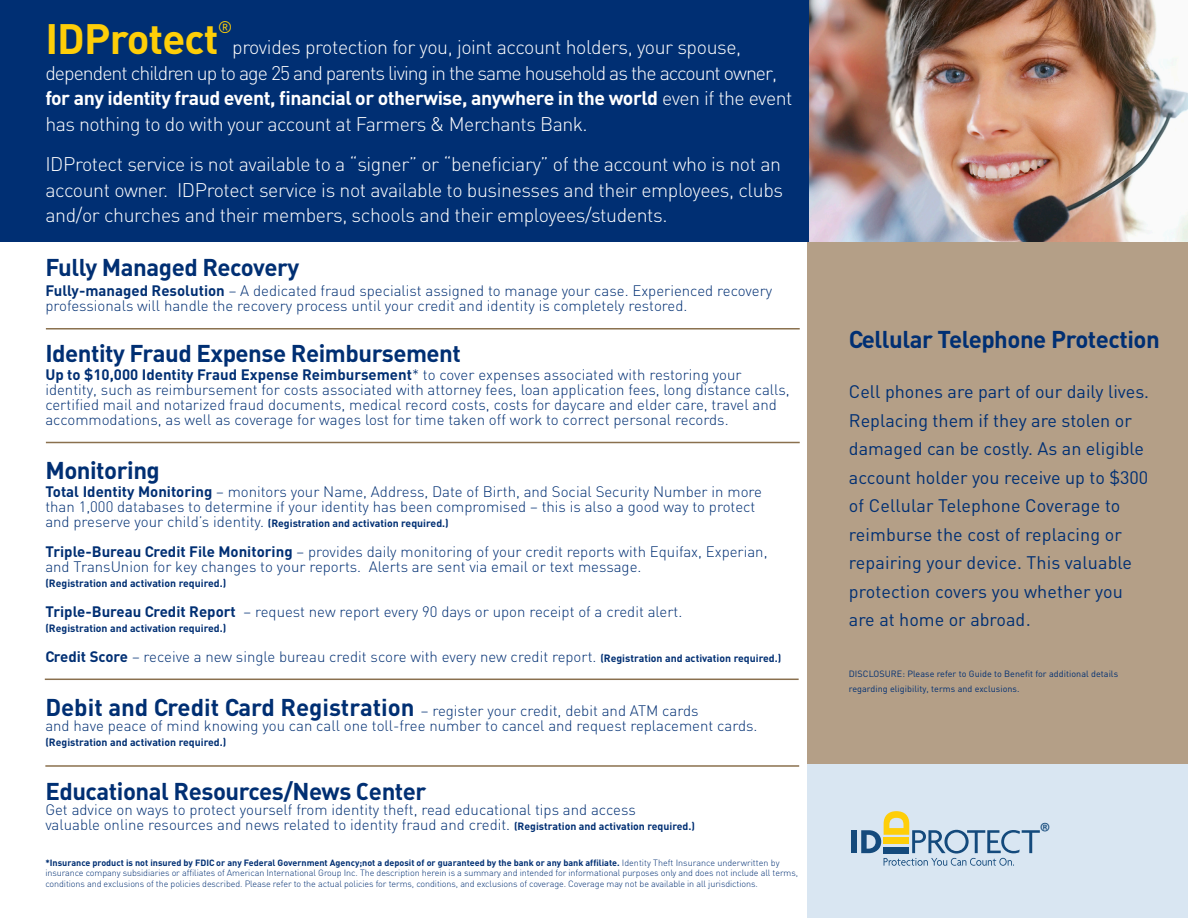
<style>
.page{position:relative;width:1188px;height:918px;background:#fff}
.page>*{position:absolute;margin:0;border:0;box-sizing:border-box;transform-origin:0 0}
.t1{font:700 42px "DIN";letter-spacing:-.02em;color:#fece08}
.t2{font:24px "DIN Bold Alternate";letter-spacing:-.02em;color:#002f73}
.t3{font:700 24px "DIN";letter-spacing:-.02em;color:#002f73}
.t4{font:300 19.5px/25.5px "DIN";letter-spacing:-.025em;color:#fff}
.t5{font:700 19.35px "Myriad";color:#144a7c}
.t6{font:18px/28.5px "DIN";color:#002f73}
.t7{font:16.65px "DIN";color:#fece08}
.t8{font:300 15px/15px "DIN";color:#002f73}
.t9{font:700 10.5px "DIN";color:#002f73}
.t10{font:300 9px/10.5px "DIN";letter-spacing:-.01em;color:#002f73}
.t11{font:9px/15px "DIN";letter-spacing:.005em;color:#002f73}
.s1{font-weight:700}
.s2{font-weight:300;font-size:15px}
.s3{font-weight:700;font-size:10.5px}
.s4{font-weight:700;font-size:24px}
.s5{font-family:"Times"}
</style>
<div class="page">
<div style="left:808px;top:0;width:380px;height:918px;background:#d9e6f2"></div>
<div style="left:852px;top:830px;width:5px;height:23px;background:#144a7c"></div>
<svg style="left:861px;top:811px;width:179px;height:55px"></svg>
<img style="left:808px;top:0;width:380px;height:242px">
<div style="left:0;top:0;width:808px;height:242px;background:#002f73"></div>
<hr style="left:46px;top:442px;width:754px;height:1px;background:#8a704e">
<hr style="left:45px;top:679px;width:754px;height:1px;background:#8a704e">
<hr style="left:45px;top:765px;width:754px;height:2px;background:#8a704e">
<hr style="left:46px;top:328px;width:754px;height:2px;background:#8a704e">
<div style="left:808px;top:242px;width:380px;height:522px;background:#b49f87"></div>
<h1 class="t1" style="left:45px;top:12px;width:175px">IDProtect</h1>
<p class="t7" style="left:218px;top:17px;width:16px">®</p>
<p class="t4" style="left:45px;top:34px;width:749px;text-indent:187px">provides protection for you, joint account holders, your spouse, dependent children up to age 25 and parents living in the same household as the account owner, <span class="s1">for any identity fraud event, financial or otherwise, anywhere in the world</span> even if the event has nothing to do with your account at Farmers &amp; Merchants Bank.</p>
<p class="t4" style="left:45px;top:151px;width:739px;text-align:justify">IDProtect service is not available to a “signer” or “beneficiary” of the account who is not an account owner. IDProtect service is not available to businesses and their employees, clubs and/or churches and their members, schools and their employees/students.</p>
<h2 class="t2" style="left:45px;top:252px;width:255px">Fully Managed Recovery</h2>
<p class="t8" style="left:45px;top:283px;width:728px"><span class="s1">Fully-managed Resolution</span> – A dedicated fraud specialist assigned to manage your case. Experienced recovery professionals will handle the recovery process until your credit and identity is completely restored.</p>
<h2 class="t2" style="left:45px;top:338px;width:417px">Identity Fraud Expense Reimbursement</h2>
<p class="t8" style="left:45px;top:367px;width:746px"><span class="s1">Up to $10,000 Identity Fraud Expense Reimbursement</span>* to cover expenses associated with restoring your identity, such as reimbursement for costs associated with attorney fees, loan application fees, long distance calls, certified mail and notarized fraud documents, medical record costs, costs for daycare and elder care, travel and accommodations, as well as coverage for wages lost for time taken off work to correct personal records.</p>
<h2 class="t2" style="left:45px;top:455px;width:116px">Monitoring</h2>
<p class="t8" style="left:45px;top:484px;width:718px"><span class="s1">Total Identity Monitoring</span> – monitors your Name, Address, Date of Birth, and Social Security Number in more than 1,000 databases to determine if your identity has been compromised – this is also a good way to protect</p>
<p class="t9" style="left:45px;top:516px;width:405px"><span class="s2">and preserve your child’s identity.</span> (Registration and activation required.)</p>
<p class="t8" style="left:45px;top:544px;width:724px"><span class="s1">Triple-Bureau Credit File Monitoring</span> – provides daily monitoring of your credit reports with Equifax, Experian, and TransUnion for key changes to your reports. Alerts are sent via email or text message.</p>
<p class="t9" style="left:45px;top:576px;width:182px">(Registration and activation required.)</p>
<p class="t8" style="left:45px;top:604px;width:638px"><span class="s1">Triple-Bureau Credit Report</span> – request new report every 90 days or upon receipt of a credit alert.</p>
<p class="t9" style="left:45px;top:621px;width:182px">(Registration and activation required.)</p>
<p class="t8" style="left:45px;top:649px;width:737px"><span class="s1">Credit Score</span> – receive a new single bureau credit score with every new credit report. <span class="s3">(Registration and activation required.)</span></p>
<p class="t8" style="left:45px;top:703px;width:714px"><span class="s4">Debit and Credit Card Registration</span> – register your credit, debit and ATM cards<br>and have peace of mind knowing you can call one toll-free number to cancel and request replacement cards.</p>
<p class="t9" style="left:45px;top:735px;width:182px">(Registration and activation required.)</p>
<h2 class="t2" style="left:45px;top:776px;width:383px">Educational Resources/News Center</h2>
<p class="t8" style="left:45px;top:802px;width:651px">Get advice on ways to protect yourself from identity theft, read educational tips and access<br>valuable online resources and news related to identity fraud and credit. <span class="s3">(Registration and activation required.)</span></p>
<p class="t10" style="left:45px;top:857px;width:754px"><span class="s1">*Insurance product is not insured by FDIC or any Federal Government Agency;not a deposit of or guaranteed by the bank or any bank affiliate.</span> Identity Theft Insurance underwritten by insurance company subsidiaries or affiliates of American International Group Inc. The description herein is a summary and intended for informational purposes only and does not include all terms, conditions and exclusions of the policies described. Please refer to the actual policies for terms, conditions, and exclusions of coverage. Coverage may not be available in all jurisdictions.</p>
<h2 class="t3" style="left:849px;top:324px;width:313px">Cellular Telephone Protection</h2>
<p class="t6" style="left:849px;top:377px;width:302px">Cell phones are part of our daily lives.<br>Replacing them if they are stolen or damaged can be costly. As an eligible account holder you receive up to $300 of Cellular Telephone Coverage to reimburse the cost of replacing or repairing your device. This valuable protection covers you whether you are at home or abroad<span class="s5">.</span></p>
<p class="t11" style="left:849px;top:666px;width:271px">DISCLOSURE: Please refer to Guide to Benefit for additional details regarding eligibility, terms and exclusions.</p>
<p class="t5" style="left:1040px;top:819px;width:11px">®</p>
</div>
